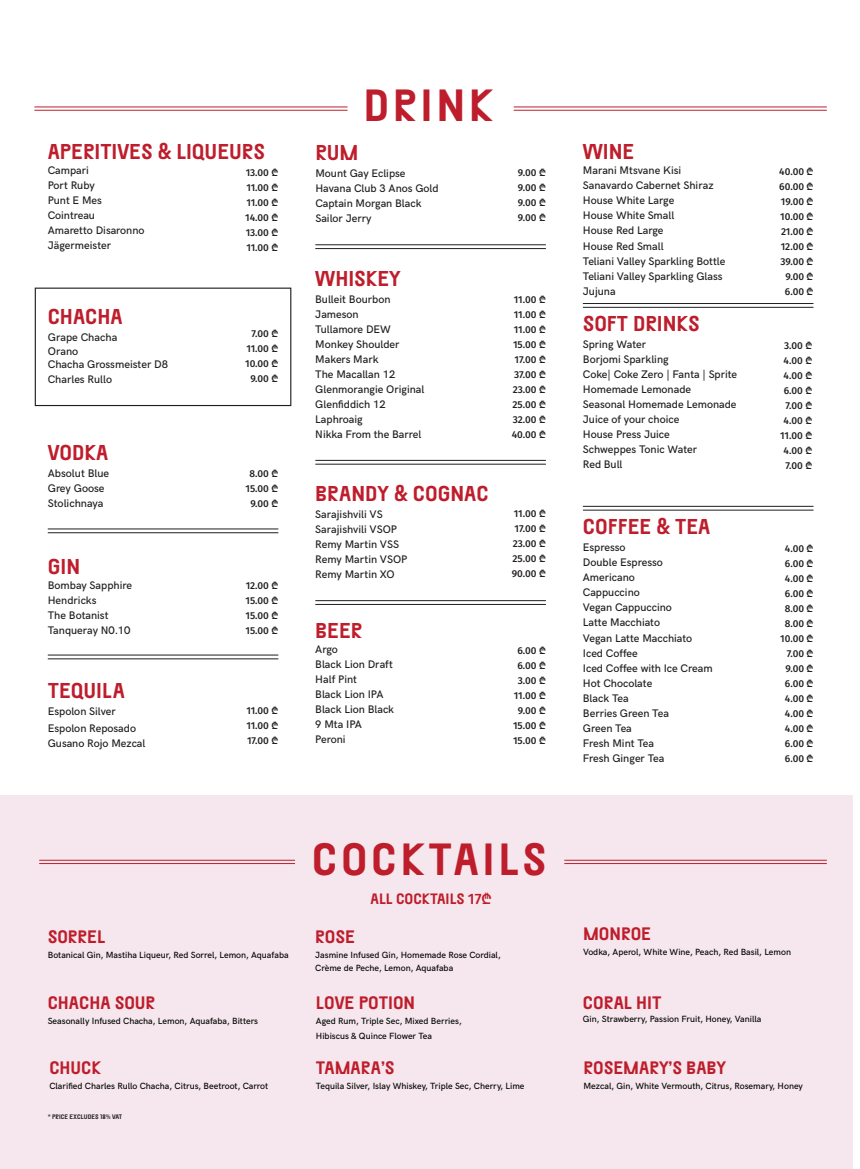
<style>
.page{position:relative;width:860px;height:1169px;background:#fff}
.page>*{position:absolute;margin:0;border:0;box-sizing:border-box;transform-origin:0 0}
.t1{font:45px "Separat";letter-spacing:.08em;color:#be1d2c}
.t2{font:21.5px "Separat";color:#be1d2c}
.t3{font:18px "Separat";color:#be1d2c}
.t4{font:15px "Separat";color:#be1d2c}
.t5{font:500 11.1px/15px "HK Grotesk";color:#211d20}
.t6{font:500 11px/15px "HK Grotesk";color:#211d20}
.t7{font:500 10px/15px "Fira GO";color:#231f20;text-align:justify}
.t8{font:500 9px/15px "HK Grotesk";color:#040503}
.t9{font:6.5px "Separat";color:#231f20}
.s1{font-family:"Bebas Neue";font-weight:700;font-size:7px;color:#211d20}
.s2{font-family:"Fira GO";font-weight:500}
</style>
<div class="page">
<hr style="left:34px;top:110px;width:313px;height:1px;background:#be1f2e">
<hr style="left:34px;top:106px;width:313px;height:1px;background:#be1f2e">
<hr style="left:514px;top:110px;width:313px;height:1px;background:#be1f2e">
<hr style="left:514px;top:106px;width:313px;height:1px;background:#be1f2e">
<div style="left:0;top:795px;width:852px;height:373px;background:#f5e7ed"></div>
<hr style="left:48px;top:528px;width:230px;height:1px;background:#211d20">
<hr style="left:48px;top:532px;width:230px;height:1px;background:#211d20">
<hr style="left:315px;top:244px;width:231px;height:1px;background:#211d20">
<hr style="left:315px;top:248px;width:231px;height:1px;background:#211d20">
<hr style="left:315px;top:460px;width:231px;height:1px;background:#211d20">
<hr style="left:315px;top:464px;width:231px;height:1px;background:#211d20">
<hr style="left:583px;top:303px;width:230px;height:1px;background:#211d20">
<hr style="left:583px;top:307px;width:230px;height:1px;background:#211d20">
<hr style="left:583px;top:506px;width:230px;height:1px;background:#211d20">
<hr style="left:583px;top:510px;width:230px;height:1px;background:#211d20">
<hr style="left:315px;top:600px;width:231px;height:1px;background:#211d20">
<hr style="left:315px;top:604px;width:231px;height:1px;background:#211d20">
<hr style="left:48px;top:654px;width:230px;height:1px;background:#211d20">
<hr style="left:48px;top:658px;width:230px;height:1px;background:#211d20">
<hr style="left:39px;top:863px;width:256px;height:1px;background:#be1f2e">
<hr style="left:39px;top:859px;width:256px;height:1px;background:#be1f2e">
<hr style="left:564px;top:863px;width:263px;height:1px;background:#be1f2e">
<hr style="left:564px;top:859px;width:263px;height:1px;background:#be1f2e">
<div style="left:35px;top:287px;width:256px;height:119px;border:1px solid #211d20"></div>
<h2 class="t2" style="left:48px;top:139px;width:219px">APERITIVES &amp; LIQUEURS</h2>
<p class="t6" style="left:48px;top:162px;width:98px">Campari<br>Port Ruby<br>Punt E Mes<br>Cointreau<br>Amaretto Disaronno<br>Jägermeister</p>
<p class="t7" style="left:245px;top:165px;width:35px">13.00 ₾ 11.00 ₾ 11.00 ₾ 14.00 ₾ 13.00 ₾ 11.00 ₾</p>
<h2 class="t2" style="left:48px;top:304px;width:76px">CHACHA</h2>
<p class="t5" style="left:48px;top:328px;width:71px">Grape Chacha<br>Orano</p>
<p class="t5" style="left:48px;top:356px;width:122px">Chacha Grossmeister D8</p>
<p class="t6" style="left:48px;top:371px;width:66px">Charles Rullo</p>
<p class="t7" style="left:245px;top:326px;width:35px;text-align:right">7.00 ₾<br>11.00 ₾<br>10.00 ₾<br>9.00 ₾</p>
<h2 class="t2" style="left:48px;top:440px;width:62px">VODKA</h2>
<p class="t5" style="left:48px;top:465px;width:63px">Absolut Blue<br>Grey Goose<br>Stolichnaya</p>
<p class="t7" style="left:245px;top:465px;width:34px;text-align:center">8.00 ₾<br>15.00 ₾<br>9.00 ₾</p>
<h2 class="t2" style="left:48px;top:553px;width:34px">GIN</h2>
<p class="t6" style="left:48px;top:576px;width:86px">Bombay Sapphire<br>Hendricks<br>The Botanist<br>Tanqueray N0.10</p>
<p class="t7" style="left:245px;top:578px;width:34px">12.00 ₾ 15.00 ₾ 15.00 ₾ 15.00 ₾</p>
<h2 class="t2" style="left:48px;top:677px;width:79px">TEQUILA</h2>
<p class="t6" style="left:48px;top:701px;width:90px;line-height:17px">Espolon Silver<br>Espolon Reposado</p>
<p class="t6" style="left:48px;top:734px;width:99px">Gusano Rojo Mezcal</p>
<p class="t7" style="left:246px;top:703px;width:33px">11.00 ₾ 11.00 ₾ 17.00 ₾</p>
<h1 class="t1" style="left:363px;top:79px;width:131px">DRINK</h1>
<h2 class="t2" style="left:315px;top:139px;width:45px">RUM</h2>
<p class="t6" style="left:315px;top:164px;width:125px">Mount Gay Eclipse<br>Havana Club 3 Anos Gold<br>Captain Morgan Black<br>Sailor Jerry</p>
<p class="t7" style="left:518px;top:165px;width:29px">9.00 ₾ 9.00 ₾ 9.00 ₾ 9.00 ₾</p>
<h2 class="t2" style="left:315px;top:266px;width:87px">WHISKEY</h2>
<p class="t6" style="left:315px;top:291px;width:111px">Bulleit Bourbon<br>Jameson<br>Tullamore DEW<br>Monkey Shoulder<br>Makers Mark<br>The Macallan 12<br>Glenmorangie Original<br>Glenfiddich 12<br>Laphroaig<br>Nikka From the Barrel</p>
<p class="t7" style="left:512px;top:291px;width:36px">11.00 ₾ 11.00 ₾ 11.00 ₾ 15.00 ₾ 17.00 ₾ 37.00 ₾ 23.00 ₾ 25.00 ₾ 32.00 ₾ 40.00 ₾</p>
<h2 class="t2" style="left:315px;top:480px;width:175px">BRANDY &amp; COGNAC</h2>
<p class="t6" style="left:315px;top:505px;width:94px">Sarajishvili VS<br>Sarajishvili VSOP<br>Remy Martin VSS<br>Remy Martin VSOP<br>Remy Martin XO</p>
<p class="t7" style="left:512px;top:506px;width:36px">11.00 ₾ 17.00 ₾ 23.00 ₾ 25.00 ₾ 90.00 ₾</p>
<h2 class="t2" style="left:315px;top:618px;width:49px">BEER</h2>
<p class="t6" style="left:315px;top:641px;width:80px">Argo<br>Black Lion Draft<br>Half Pint<br>Black Lion IPA<br>Black Lion Black<br>9 Mta IPA<br>Peroni</p>
<p class="t7" style="left:513px;top:643px;width:34px;text-align:center">6.00 ₾<br>6.00 ₾<br>3.00 ₾<br>11.00 ₾<br>9.00 ₾<br>15.00 ₾<br>15.00 ₾</p>
<h3 class="t3" style="left:48px;top:926px;width:59px">SORREL</h3>
<p class="t8" style="left:48px;top:946px;width:242px">Botanical Gin, Mastiha Liqueur, Red Sorrel, Lemon, Aquafaba</p>
<h3 class="t3" style="left:48px;top:991px;width:109px">CHACHA SOUR</h3>
<p class="t8" style="left:48px;top:1012px;width:212px">Seasonally Infused Chacha, Lemon, Aquafaba, Bitters</p>
<h3 class="t3" style="left:49px;top:1057px;width:53px">CHUCK</h3>
<p class="t8" style="left:49px;top:1077px;width:220px">Clarified Charles Rullo Chacha, Citrus, Beetroot, Carrot</p>
<p class="t9" style="left:48px;top:1113px;width:76px"><span class="s1">*</span> PRICE EXCLUDES 18% VAT</p>
<h1 class="t1" style="left:312px;top:832px;width:236px">COCKTAILS</h1>
<h3 class="t4" style="left:370px;top:889px;width:123px">ALL COCKTAILS <span class="s2">17₾</span></h3>
<h3 class="t3" style="left:315px;top:926px;width:41px">ROSE</h3>
<p class="t8" style="left:315px;top:947px;width:187px;line-height:13px">Jasmine Infused Gin, Homemade Rose Cordial,<br>Crème de Peche, Lemon, Aquafaba</p>
<h3 class="t3" style="left:316px;top:991px;width:101px">LOVE POTION</h3>
<p class="t8" style="left:316px;top:1012px;width:147px">Aged Rum, Triple Sec, Mixed Berries,<br>Hibiscus &amp; Quince Flower Tea</p>
<h3 class="t3" style="left:316px;top:1057px;width:80px">TAMARA’S</h3>
<p class="t8" style="left:316px;top:1077px;width:210px">Tequila Silver, Islay Whiskey, Triple Sec, Cherry, Lime</p>
<h2 class="t2" style="left:583px;top:139px;width:53px">WINE</h2>
<p class="t6" style="left:583px;top:162px;width:144px">Marani Mtsvane Kisi<br>Sanavardo Cabernet Shiraz<br>House White Large<br>House White Small<br>House Red Large<br>House Red Small<br>Teliani Valley Sparkling Bottle<br>Teliani Valley Sparkling Glass<br>Jujuna</p>
<p class="t7" style="left:779px;top:164px;width:36px;text-align:right">40.00 ₾<br>60.00 ₾<br>19.00 ₾<br>10.00 ₾<br>21.00 ₾<br>12.00 ₾<br>39.00 ₾<br>9.00 ₾<br>6.00 ₾</p>
<h2 class="t2" style="left:583px;top:311px;width:118px">SOFT DRINKS</h2>
<p class="t6" style="left:583px;top:336px;width:156px">Spring Water<br>Borjomi Sparkling<br>Coke| Coke Zero | Fanta | Sprite<br>Homemade Lemonade<br>Seasonal Homemade Lemonade<br>Juice of your choice<br>House Press Juice<br>Schweppes Tonic Water<br>Red Bull</p>
<p class="t7" style="left:780px;top:337px;width:33px;text-align:center">3.00 ₾<br>4.00 ₾<br>4.00 ₾<br>6.00 ₾<br>7.00 ₾<br>4.00 ₾<br>11.00 ₾<br>4.00 ₾<br>7.00 ₾</p>
<h2 class="t2" style="left:583px;top:514px;width:129px">COFFEE &amp; TEA</h2>
<p class="t6" style="left:583px;top:539px;width:131px">Espresso<br>Double Espresso<br>Americano<br>Cappuccino<br>Vegan Cappuccino<br>Latte Macchiato<br>Vegan Latte Macchiato<br>Iced Coffee<br>Iced Coffee with Ice Cream<br>Hot Chocolate<br>Black Tea<br>Berries Green Tea<br>Green Tea<br>Fresh Mint Tea<br>Fresh Ginger Tea</p>
<p class="t7" style="left:780px;top:541px;width:35px;text-align:right">4.00 ₾<br>6.00 ₾<br>4.00 ₾<br>6.00 ₾<br>8.00 ₾<br>8.00 ₾<br>10.00 ₾<br>7.00 ₾<br>9.00 ₾<br>6.00 ₾<br>4.00 ₾<br>4.00 ₾<br>4.00 ₾<br>6.00 ₾<br>6.00 ₾</p>
<h3 class="t3" style="left:583px;top:923px;width:70px">MONROE</h3>
<p class="t8" style="left:583px;top:944px;width:209px">Vodka, Aperol, White Wine, Peach, Red Basil, Lemon</p>
<h3 class="t3" style="left:583px;top:991px;width:80px">CORAL HIT</h3>
<p class="t8" style="left:583px;top:1010px;width:180px">Gin, Strawberry, Passion Fruit, Honey, Vanilla</p>
<h3 class="t3" style="left:583px;top:1057px;width:144px">ROSEMARY’S BABY</h3>
<p class="t8" style="left:583px;top:1077px;width:221px">Mezcal, Gin, White Vermouth, Citrus, Rosemary, Honey</p>
</div>
